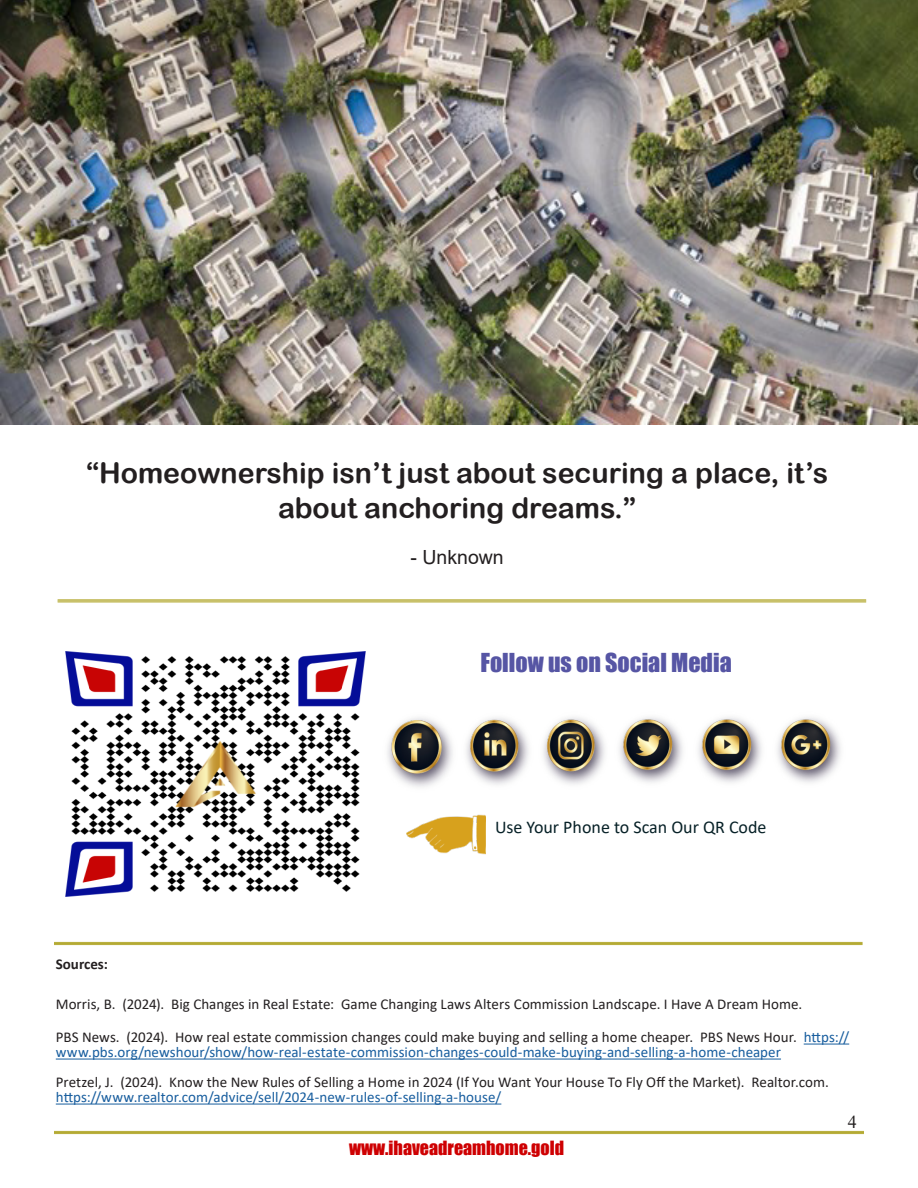
<style>
.page{position:relative;width:918px;height:1188px;background:#fff}
.page>*{position:absolute;margin:0;border:0;box-sizing:border-box;transform-origin:0 0}
.t1{font:28.5px/34.2px "Arial Rounded MT Bold";color:#231f20;text-align:center}
.t2{font:24px "Impact";color:#5655a4}
.t3{font:19.5px "Arial";color:#231f20}
.t4{font:18px "Calibri";color:#072127}
.t5{font:18px "Impact";color:#ce0002}
.t6{font:18px "Times New Roman";color:#231f20}
.t7{font:15px/15px "Calibri";color:#231f20}
.t8{font:15px/15px "Calibri";letter-spacing:.005em;color:#175d9e}
.t9{font:700 15px "Calibri";color:#231f20}
.s1{color:#231f20}
.s2{color:#175d9e}
</style>
<div class="page">
<hr style="left:54px;top:1131px;width:810px;height:1px;background:#b4aa33">
<hr style="left:54px;top:1132px;width:810px;height:1px;background:#b4aa33">
<hr style="left:54px;top:1133px;width:810px;height:1px;background:#b4aa33">
<hr style="left:58px;top:599px;width:808px;height:1px;background:#b4aa33">
<hr style="left:58px;top:601px;width:808px;height:1px;background:#b4aa33">
<hr style="left:58px;top:602px;width:808px;height:1px;background:#b4aa33">
<img style="left:387px;top:717px;width:218px;height:70px">
<img style="left:619px;top:717px;width:222px;height:66px">
<img style="left:407px;top:814px;width:78px;height:41px">
<img style="left:65px;top:651px;width:301px;height:246px">
<hr style="left:54px;top:942px;width:809px;height:1px;background:#b4aa33">
<hr style="left:54px;top:943px;width:809px;height:1px;background:#b4aa33">
<hr style="left:54px;top:944px;width:809px;height:1px;background:#b4aa33">
<hr style="left:804px;top:1044px;width:45px;height:1px;background:#175d9e">
<hr style="left:56px;top:1059px;width:725px;height:1px;background:#175d9e">
<hr style="left:56px;top:1104px;width:445px;height:1px;background:#175d9e">
<img style="left:0;top:0;width:918px;height:424px">
<p class="t1" style="left:86px;top:456px;width:744px">“Homeownership isn’t just about securing a place, it’s about anchoring dreams.”</p>
<p class="t3" style="left:411px;top:544px;width:95px">- Unknown</p>
<p class="t2" style="left:481px;top:644px;width:253px">Follow us on Social Media</p>
<p class="t4" style="left:495px;top:814px;width:273px">Use Your Phone to Scan Our QR Code</p>
<p class="t9" style="left:56px;top:953px;width:54px">Sources:</p>
<p class="t7" style="left:56px;top:996px;width:748px">Morris, B. (2024). Big Changes in Real Estate: Game Changing Laws Alters Commission Landscape. I Have A Dream Home.</p>
<p class="t8" style="left:56px;top:1029px;width:795px"><span class="s1">PBS News. (2024). How real estate commission changes could make buying and selling a home cheaper. PBS News Hour.</span> https:// www.pbs.org/newshour/show/how-real-estate-commission-changes-could-make-buying-and-selling-a-home-cheaper</p>
<p class="t7" style="left:56px;top:1074px;width:775px">Pretzel, J. (2024). Know the New Rules of Selling a Home in 2024 (If You Want Your House To Fly Off the Market). Realtor.com. <span class="s2">https://www.realtor.com/advice/sell/2024-new-rules-of-selling-a-house/</span></p>
<p class="t5" style="left:349px;top:1134px;width:216px">www.ihaveadreamhome.gold</p>
<p class="t6" style="left:848px;top:1109px;width:10px">4</p>
</div>
